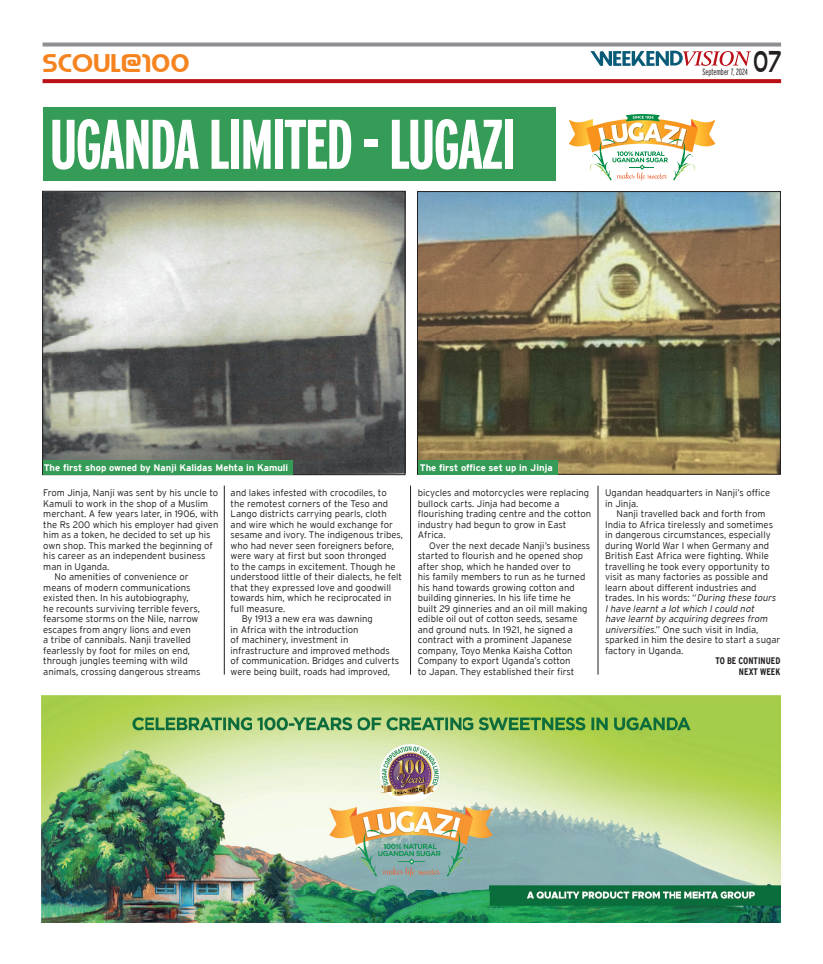
<style>
.page{position:relative;width:823px;height:964px;background:#fff}
.page>*{position:absolute;margin:0;border:0;box-sizing:border-box;transform-origin:0 0}
.t1{font:700 extra-condensed 70px "Interstate";letter-spacing:-.03em;color:#fff}
.t2{font:condensed 27px "NV Akarius";color:#231f20}
.t3{font:700 23px "NV Akarius";letter-spacing:.02em;color:#f58420}
.t4{font:300 9.5px/10.5px "Interstate";color:#231f20}
.t5{font:700 9.5px "Interstate";color:#fff}
.t6{font:700 condensed 9.5px/10.5px "Interstate";color:#231f20;text-align:right}
.t7{font:300 extra-condensed 9px "Interstate";color:#231f20}
.s1{font-style:italic}
</style>
<div class="page">
<svg style="left:43px;top:79px;width:737px;height:4px;background:#bc161e"></svg>
<svg style="left:43px;top:43px;width:737px;height:4px;background:#9a9c9e"></svg>
<svg style="left:590px;top:51px;width:160px;height:15px"></svg>
<div style="left:0;top:108px;width:556px;height:73px;background:#349c56"></div>
<div style="left:0;top:94px;width:43px;height:238px;background:#fff"></div>
<img style="left:44px;top:193px;width:359px;height:280px">
<hr style="left:410px;top:486px;width:1px;height:189px;background:#231f20">
<hr style="left:224px;top:486px;width:1px;height:189px;background:#231f20">
<hr style="left:597px;top:486px;width:1px;height:189px;background:#231f20">
<svg style="left:568px;top:114px;width:147px;height:67px"></svg>
<img style="left:419px;top:193px;width:359px;height:280px">
<div style="left:417px;top:191px;width:363px;height:284px;border:1px solid #231f20"></div>
<div style="left:43px;top:460px;width:250px;height:15px;background:#349c56"></div>
<div style="left:417px;top:460px;width:140px;height:15px;background:#349c56"></div>
<img style="left:42px;top:695px;width:738px;height:228px">
<h3 class="t3" style="left:43px;top:48px;width:148px">SCOUL@100</h3>
<h2 class="t2" style="left:753px;top:45px;width:29px">07</h2>
<p class="t7" style="left:702px;top:66px;width:47px">September 7, 2024</p>
<h1 class="t1" style="left:49px;top:106px;width:468px">UGANDA LIMITED - LUGAZI</h1>
<p class="t5" style="left:44px;top:462px;width:246px">The first shop owned by Nanji Kalidas Mehta in Kamuli</p>
<p class="t4" style="left:43px;top:487px;width:176px">From Jinja, Nanji was sent by his uncle to</p>
<p class="t4" style="left:43px;top:498px;width:166px">Kamuli to work in the shop of a Muslim</p>
<p class="t4" style="left:43px;top:508px;width:176px">merchant. A few years later, in 1906, with</p>
<p class="t4" style="left:43px;top:519px;width:176px">the Rs 200 which his employer had given</p>
<p class="t4" style="left:43px;top:529px;width:169px">him as a token, he decided to set up his</p>
<p class="t4" style="left:43px;top:540px;width:171px">own shop. This marked the beginning of</p>
<p class="t4" style="left:43px;top:550px;width:164px">his career as an independent business</p>
<p class="t4" style="left:43px;top:561px;width:68px">man in Uganda.</p>
<p class="t4" style="left:55px;top:571px;width:136px">No amenities of convenience or</p>
<p class="t4" style="left:43px;top:582px;width:149px">means of modern communications</p>
<p class="t4" style="left:43px;top:592px;width:147px">existed then. In his autobiography,</p>
<p class="t4" style="left:43px;top:603px;width:158px">he recounts surviving terrible fevers,</p>
<p class="t4" style="left:43px;top:613px;width:157px">fearsome storms on the Nile, narrow</p>
<p class="t4" style="left:43px;top:624px;width:149px">escapes from angry lions and even</p>
<p class="t4" style="left:43px;top:634px;width:149px">a tribe of cannibals. Nanji travelled</p>
<p class="t4" style="left:43px;top:645px;width:148px">fearlessly by foot for miles on end,</p>
<p class="t4" style="left:43px;top:655px;width:146px">through jungles teeming with wild</p>
<p class="t4" style="left:43px;top:666px;width:159px">animals, crossing dangerous streams</p>
<p class="t4" style="left:230px;top:487px;width:157px">and lakes infested with crocodiles, to</p>
<p class="t4" style="left:230px;top:498px;width:159px">the remotest corners of the Teso and</p>
<p class="t4" style="left:230px;top:508px;width:158px">Lango districts carrying pearls, cloth</p>
<p class="t4" style="left:230px;top:519px;width:164px">and wire which he would exchange for</p>
<p class="t4" style="left:230px;top:529px;width:174px">sesame and ivory. The indigenous tribes,</p>
<p class="t4" style="left:230px;top:540px;width:165px">who had never seen foreigners before,</p>
<p class="t4" style="left:230px;top:550px;width:157px">were wary at first but soon thronged</p>
<p class="t4" style="left:230px;top:561px;width:166px">to the camps in excitement. Though he</p>
<p class="t4" style="left:230px;top:571px;width:173px">understood little of their dialects, he felt</p>
<p class="t4" style="left:230px;top:582px;width:162px">that they expressed love and goodwill</p>
<p class="t4" style="left:230px;top:592px;width:162px">towards him, which he reciprocated in</p>
<p class="t4" style="left:230px;top:603px;width:56px">full measure.</p>
<p class="t4" style="left:242px;top:613px;width:132px">By 1913 a new era was dawning</p>
<p class="t4" style="left:230px;top:624px;width:129px">in Africa with the introduction</p>
<p class="t4" style="left:230px;top:634px;width:119px">of machinery, investment in</p>
<p class="t4" style="left:230px;top:645px;width:161px">infrastructure and improved methods</p>
<p class="t4" style="left:230px;top:655px;width:170px">of communication. Bridges and culverts</p>
<p class="t4" style="left:230px;top:666px;width:161px">were being built, roads had improved,</p>
<p class="t5" style="left:419px;top:463px;width:134px">The first office set up in Jinja</p>
<p class="t4" style="left:417px;top:487px;width:175px">bicycles and motorcycles were replacing bullock carts. Jinja had become a flourishing trading centre and the cotton industry had begun to grow in East<br>Africa.</p>
<p class="t4" style="left:417px;top:540px;width:174px;text-indent:11px">Over the next decade Nanji’s business started to flourish and he opened shop after shop, which he handed over to<br>his family members to run as he turned his hand towards growing cotton and building ginneries. In his life time he built 29 ginneries and an oil mill making edible oil out of cotton seeds, sesame and ground nuts. In 1921, he signed a contract with a prominent Japanese company, Toyo Menka Kaisha Cotton Company to export Uganda’s cotton<br>to Japan. They established their first</p>
<p class="t4" style="left:604px;top:487px;width:167px">Ugandan headquarters in Nanji’s office in Jinja.</p>
<p class="t4" style="left:604px;top:508px;width:177px;text-indent:11px">Nanji travelled back and forth from India to Africa tirelessly and sometimes in dangerous circumstances, especially during World War I when Germany and British East Africa were fighting. While travelling he took every opportunity to visit as many factories as possible and learn about different industries and trades. In his words: “<span class="s1">During these tours I have learnt a lot which I could not have learnt by acquiring degrees from universities</span>.” One such visit in India, sparked in him the desire to start a sugar factory in Uganda.</p>
<p class="t6" style="left:715px;top:655px;width:66px">TO BE CONTINUED<br>NEXT WEEK</p>
</div>
